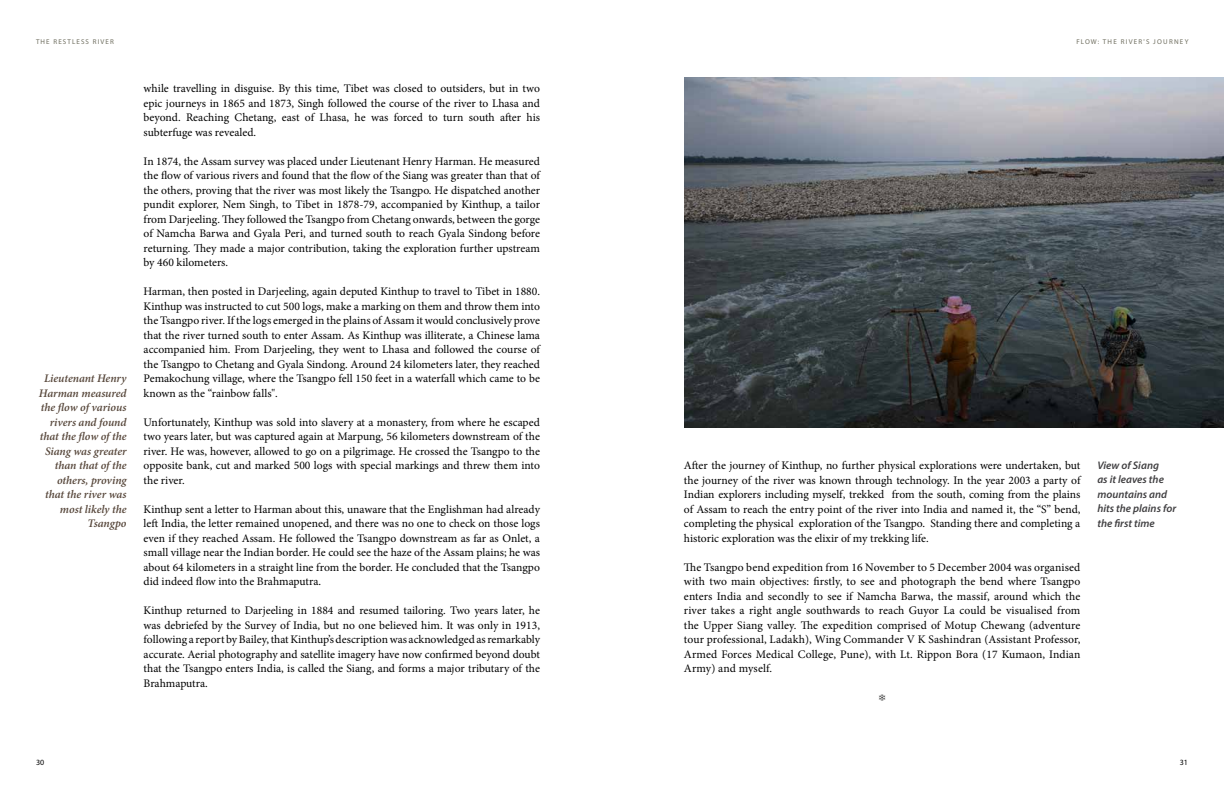
<style>
.page{position:relative;width:1224px;height:792px;background:#fff}
.page>*{position:absolute;margin:0;border:0;box-sizing:border-box;transform-origin:0 0}
.t1{font:11.6px/14.5px "Minion Pro";color:#000;text-align:justify}
.t2{font:italic 600 11.6px/14.5px "Minion Pro";letter-spacing:-.005em;color:#57473b;text-align:right}
.t3{font:italic 600 11px/14.5px "Myriad Pro";color:#414042}
.t4{font:8px "Myriad Pro";color:#000}
.t5{font:7px "Myriad Pro";letter-spacing:.18em;color:#6e6d5e}
.t6{font:7px "Myriad Pro";letter-spacing:.16em;color:#6e6d5e}
</style>
<div class="page">
<img style="left:684px;top:78px;width:540px;height:350px">
<p class="t6" style="left:36px;top:37px;width:79px">THE RESTLESS RIVER</p>
<p class="t5" style="left:1076px;top:37px;width:114px">FLOW: THE RIVER'S JOURNEY</p>
<p class="t2" style="left:39px;top:371px;width:89px">Lieutenant Henry<br>Harman measured the flow of various rivers and found that the flow of the<br>Siang was greater than that of the others, proving that the river was most likely the<br>Tsangpo</p>
<p class="t1" style="left:144px;top:81px;width:398px">while travelling in disguise. By this time, Tibet was closed to outsiders, but in two epic journeys in 1865 and 1873, Singh followed the course of the river to Lhasa and beyond. Reaching Chetang, east of Lhasa, he was forced to turn south after his subterfuge was revealed.</p>
<p class="t1" style="left:144px;top:154px;width:398px">In 1874, the Assam survey was placed under Lieutenant Henry Harman. He measured the flow of various rivers and found that the flow of the Siang was greater than that of the others, proving that the river was most likely the Tsangpo. He dispatched another pundit explorer, Nem Singh, to Tibet in 1878-79, accompanied by Kinthup, a tailor from Darjeeling. They followed the Tsangpo from Chetang onwards, between the gorge of Namcha Barwa and Gyala Peri, and turned south to reach Gyala Sindong before returning. They made a major contribution, taking the exploration further upstream by 460 kilometers.</p>
<p class="t1" style="left:144px;top:284px;width:398px">Harman, then posted in Darjeeling, again deputed Kinthup to travel to Tibet in 1880.<br>Kinthup was instructed to cut 500 logs, make a marking on them and throw them into the Tsangpo river. If the logs emerged in the plains of Assam it would conclusively prove that the river turned south to enter Assam. As Kinthup was illiterate, a Chinese lama accompanied him. From Darjeeling, they went to Lhasa and followed the course of the Tsangpo to Chetang and Gyala Sindong. Around 24 kilometers later, they reached Pemakochung village, where the Tsangpo fell 150 feet in a waterfall which came to be known as the “rainbow falls".</p>
<p class="t1" style="left:144px;top:415px;width:398px">Unfortunately, Kinthup was sold into slavery at a monastery, from where he escaped two years later, but was captured again at Marpung, 56 kilometers downstream of the river. He was, however, allowed to go on a pilgrimage. He crossed the Tsangpo to the opposite bank, cut and marked 500 logs with special markings and threw them into the river.</p>
<p class="t1" style="left:144px;top:502px;width:398px">Kinthup sent a letter to Harman about this, unaware that the Englishman had already left India, the letter remained unopened, and there was no one to check on those logs even if they reached Assam. He followed the Tsangpo downstream as far as Onlet, a small village near the Indian border. He could see the haze of the Assam plains; he was about 64 kilometers in a straight line from the border. He concluded that the Tsangpo did indeed flow into the Brahmaputra.</p>
<p class="t1" style="left:144px;top:603px;width:398px">Kinthup returned to Darjeeling in 1884 and resumed tailoring. Two years later, he was debriefed by the Survey of India, but no one believed him. It was only in 1913, following a report by Bailey, that Kinthup’s description was acknowledged as remarkably accurate. Aerial photography and satellite imagery have now confirmed beyond doubt that the Tsangpo enters India, is called the Siang, and forms a major tributary of the Brahmaputra.</p>
<p class="t1" style="left:684px;top:458px;width:398px">After the journey of Kinthup, no further physical explorations were undertaken, but the journey of the river was known through technology. In the year 2003 a party of Indian explorers including myself, trekked from the south, coming from the plains of Assam to reach the entry point of the river into India and named it, the “S” bend, completing the physical exploration of the Tsangpo. Standing there and completing a historic exploration was the elixir of my trekking life.</p>
<p class="t1" style="left:684px;top:560px;width:398px">The Tsangpo bend expedition from 16 November to 5 December 2004 was organised with two main objectives: firstly, to see and photograph the bend where Tsangpo enters India and secondly to see if Namcha Barwa, the massif, around which the river takes a right angle southwards to reach Guyor La could be visualised from the Upper Siang valley. The expedition comprised of Motup Chewang (adventure tour professional, Ladakh), Wing Commander V K Sashindran (Assistant Professor, Armed Forces Medical College, Pune), with Lt. Rippon Bora (17 Kumaon, Indian Army) and myself.</p>
<p class="t3" style="left:1097px;top:458px;width:80px">View of Siang<br>as it leaves the mountains and hits the plains for the first time</p>
<p class="t4" style="left:36px;top:757px;width:10px">30</p>
<p class="t4" style="left:1180px;top:757px;width:10px">31</p>
</div>
